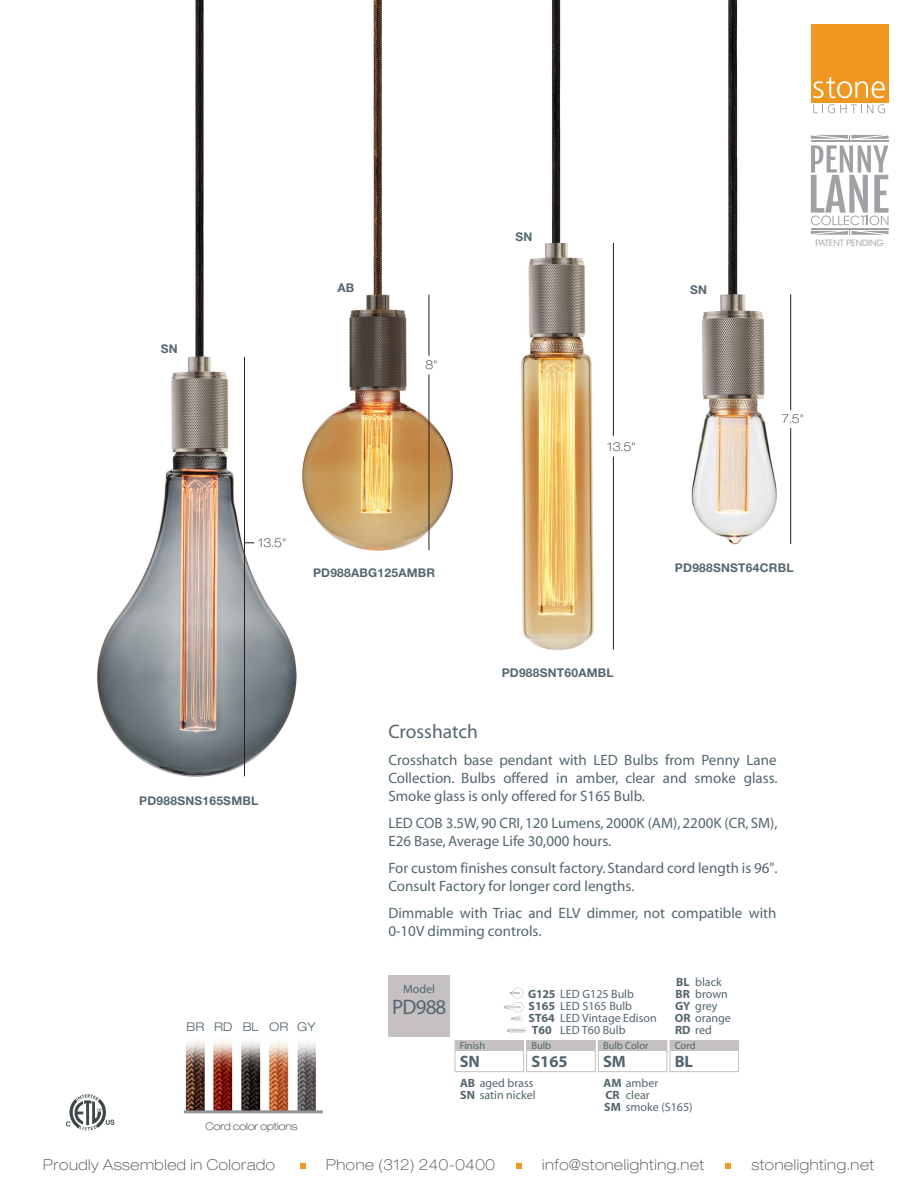
<style>
.page{position:relative;width:918px;height:1188px;background:#fff}
.page>*{position:absolute;margin:0;border:0;box-sizing:border-box;transform-origin:0 0}
.t1{font:21px "Myriad";letter-spacing:-.04em;color:#54666f}
.t2{font:19.5px "Myriad";color:#54666f}
.t3{font:700 16.5px "Myriad";color:#54666f}
.t4{font:15px/18px "Myriad";color:#54666f}
.t5{font:100 expanded 15px "Helvetica Neue LT Std";letter-spacing:.04em;color:#3f484b}
.t6{font:12px/12px "Myriad";color:#54666f}
.t7{font:700 12px "Helvetica Neue LT Std";letter-spacing:.02em;color:#54666f}
.t8{font:100 expanded 12px "Helvetica Neue LT Std";color:#231f20}
.t9{font:300 expanded 12px "Helvetica Neue LT Std";color:#54666f}
.t10{font:10.5px "Myriad";color:#54666f}
.t11{font:100 expanded 10.5px "Helvetica Neue LT Std";color:#231f20}
.t12{font:8.55px "ITC Avant Garde Std";color:#a0a1a5}
.s1{font-weight:700}
.s2{color:#556770}
</style>
<div class="page">
<svg style="left:850px;top:104px;width:35px;height:9px"></svg>
<div style="left:811px;top:24px;width:78px;height:78px;background:#ef9720"></div>
<svg style="left:849px;top:81px;width:36px;height:17px"></svg>
<svg style="left:849px;top:135px;width:40px;height:100px"></svg>
<hr style="left:811px;top:228px;width:78px;height:2px;background:#a0a1a5">
<img style="left:521px;top:0;width:93px;height:650px">
<hr style="left:613px;top:456px;width:1px;height:193px;background:#231f20">
<img style="left:613px;top:0;width:236px;height:562px">
<hr style="left:790px;top:428px;width:1px;height:116px;background:#231f20">
<hr style="left:790px;top:294px;width:1px;height:116px;background:#231f20">
<img style="left:314px;top:0;width:139px;height:551px">
<hr style="left:429px;top:374px;width:1px;height:176px;background:#231f20">
<hr style="left:429px;top:295px;width:1px;height:61px;background:#231f20">
<img style="left:97px;top:0;width:217px;height:777px">
<hr style="left:244px;top:357px;width:1px;height:419px;background:#231f20">
<div style="left:388px;top:975px;width:62px;height:62px;background:#c4c1c0"></div>
<div style="left:526px;top:1040px;width:70px;height:32px;border:1px solid #c4c1c0"></div>
<div style="left:598px;top:1040px;width:69px;height:32px;border:1px solid #c4c1c0"></div>
<div style="left:670px;top:1040px;width:69px;height:32px;border:1px solid #c4c1c0"></div>
<div style="left:598px;top:1041px;width:69px;height:10px;background:#c4c1c0"></div>
<div style="left:670px;top:1041px;width:69px;height:10px;background:#c4c1c0"></div>
<div style="left:527px;top:1041px;width:68px;height:10px;background:#c4c1c0"></div>
<div style="left:455px;top:1040px;width:69px;height:32px;border:1px solid #c4c1c0"></div>
<div style="left:455px;top:1041px;width:69px;height:10px;background:#c4c1c0"></div>
<svg style="left:507px;top:1029px;width:19px;height:3px"></svg>
<svg style="left:504px;top:988px;width:19px;height:33px"></svg>
<svg style="left:300px;top:1163px;width:6px;height:5px"></svg>
<svg style="left:516px;top:1163px;width:5px;height:5px"></svg>
<svg style="left:725px;top:1163px;width:6px;height:5px"></svg>
<svg style="left:66px;top:1094px;width:48px;height:37px"></svg>
<img style="left:183px;top:1041px;width:133px;height:71px">
<hr style="left:184px;top:1110px;width:139px;height:3px;background:#929497">
<p class="t7" style="left:161px;top:342px;width:18px">SN</p>
<p class="t7" style="left:337px;top:280px;width:18px">AB</p>
<p class="t8" style="left:425px;top:358px;width:14px">8"</p>
<p class="t8" style="left:258px;top:535px;width:30px">13.5"</p>
<p class="t7" style="left:313px;top:565px;width:124px">PD988ABG125AMBR</p>
<p class="t7" style="left:515px;top:229px;width:18px">SN</p>
<p class="t7" style="left:690px;top:282px;width:18px">SN</p>
<p class="t12" style="left:815px;top:238px;width:70px">PATENT PENDING</p>
<p class="t8" style="left:607px;top:439px;width:30px">13.5"</p>
<p class="t8" style="left:782px;top:412px;width:24px">7.5"</p>
<p class="t7" style="left:675px;top:560px;width:120px">PD988SNST64CRBL</p>
<p class="t7" style="left:139px;top:794px;width:120px">PD988SNS165SMBL</p>
<p class="t9" style="left:186px;top:1020px;width:131px">BR RD BL OR GY</p>
<p class="t11" style="left:206px;top:1120px;width:93px">Cord color options</p>
<p class="t7" style="left:502px;top:665px;width:114px">PD988SNT60AMBL</p>
<h2 class="t2" style="left:388px;top:722px;width:91px">Crosshatch</h2>
<p class="t4" style="left:388px;top:752px;width:391px;text-align:justify">Crosshatch base pendant with LED Bulbs from Penny Lane Collection. Bulbs offered in amber, clear and smoke glass.<br>Smoke glass is only offered for S165 Bulb.</p>
<p class="t4" style="left:388px;top:815px;width:391px">LED COB 3.5W, 90 CRI, 120 Lumens, 2000K (AM), 2200K (CR, SM),<br>E26 Base, Average Life 30,000 hours.</p>
<p class="t4" style="left:388px;top:860px;width:391px">For custom finishes consult factory. Standard cord length is 96".<br>Consult Factory for longer cord lengths.</p>
<p class="t4" style="left:388px;top:905px;width:390px">Dimmable with Triac and ELV dimmer, not compatible with<br>0-10V dimming controls.</p>
<p class="t6" style="left:403px;top:983px;width:33px">Model</p>
<h1 class="t1" style="left:392px;top:996px;width:56px">PD988</h1>
<p class="t6" style="left:528px;top:989px;width:130px"><span class="s1">G125</span> LED G125 Bulb<br><span class="s1">S165</span> LED S165 Bulb<br><span class="s1">ST64</span> LED Vintage Edison<br><span class="s1">T60</span></p>
<p class="t6" style="left:560px;top:1025px;width:67px">LED T60 Bulb</p>
<p class="t6" style="left:695px;top:977px;width:28px">black</p>
<p class="t6" style="left:675px;top:977px;width:57px"><span class="s1">BL<br>BR</span> brown<br><span class="s1">GY</span> grey<br><span class="s1">OR</span> orange<br><span class="s1">RD</span> red</p>
<p class="t10" style="left:531px;top:1040px;width:21px">Bulb</p>
<p class="t6" style="left:460px;top:1077px;width:77px"><span class="s1">AB</span> aged brass<br><span class="s1">SN</span> satin nickel</p>
<p class="t10" style="left:460px;top:1040px;width:27px">Finish</p>
<p class="t3" style="left:460px;top:1053px;width:22px">SN</p>
<p class="t3" style="left:531px;top:1053px;width:38px">S165</p>
<p class="t10" style="left:603px;top:1040px;width:47px">Bulb Color</p>
<p class="t10" style="left:675px;top:1040px;width:23px">Cord</p>
<p class="t3" style="left:675px;top:1053px;width:20px">BL</p>
<p class="t3" style="left:603px;top:1053px;width:24px">SM</p>
<p class="t6" style="left:604px;top:1077px;width:91px"><span class="s1">AM</span> amber<br><span class="s1">CR<br>SM</span> smoke <span class="s2">(S165)</span></p>
<p class="t6" style="left:626px;top:1089px;width:25px">clear</p>
<p class="t5" style="left:43px;top:1155px;width:233px">Proudly Assembled in Colorado</p>
<p class="t5" style="left:326px;top:1155px;width:170px">Phone (312) 240-0400</p>
<p class="t5" style="left:542px;top:1155px;width:164px">info@stonelighting.net</p>
<p class="t5" style="left:751px;top:1155px;width:124px">stonelighting.net</p>
</div>
